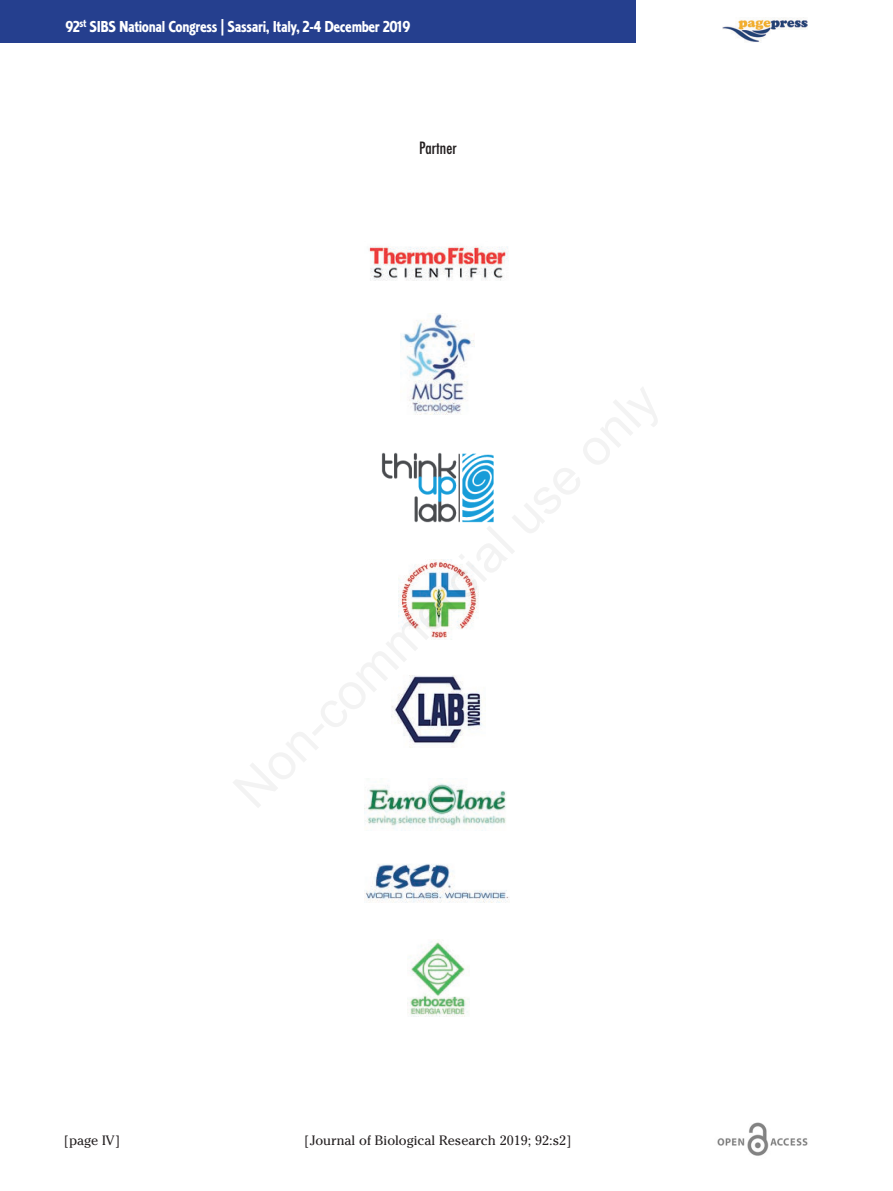
<style>
.page{position:relative;width:893px;height:1191px;background:#fff}
.page>*{position:absolute;margin:0;border:0;box-sizing:border-box;transform-origin:0 0}
.t1{font:16.5px "Corinthian Bold Condensed Plain";letter-spacing:-.025em;color:#fff}
.t2{font:condensed 16.5px "Futura";color:#231f20}
.t3{font:13.5px "Cheltenham";color:#231f20}
.s1{font-family:"Futura";font-weight:700;font-stretch:condensed}
</style>
<div class="page">
<img style="left:717px;top:1123px;width:91px;height:33px">
<img style="left:723px;top:17px;width:84px;height:26px">
<div style="left:0;top:0;width:636px;height:43px;background:#253f8e"></div>
<img style="left:369px;top:246px;width:140px;height:34px">
<img style="left:400px;top:313px;width:74px;height:101px">
<img style="left:381px;top:452px;width:113px;height:71px">
<img style="left:398px;top:560px;width:80px;height:80px">
<img style="left:391px;top:675px;width:91px;height:72px">
<img style="left:364px;top:783px;width:142px;height:45px">
<img style="left:364px;top:863px;width:145px;height:40px">
<img style="left:407px;top:941px;width:61px;height:76px">
<p class="t1" style="left:66px;top:17px;width:346px">92<sup>st</sup> SIBS National Congress <span class="s1">|</span> Sassari, Italy, 2-4 December 2019</p>
<p class="t2" style="left:419px;top:138px;width:39px">Partner</p>
<p class="t3" style="left:64px;top:1132px;width:58px">[page IV]</p>
<p class="t3" style="left:304px;top:1132px;width:269px">[Journal of Biological Research 2019; 92:s2]</p>
</div>
